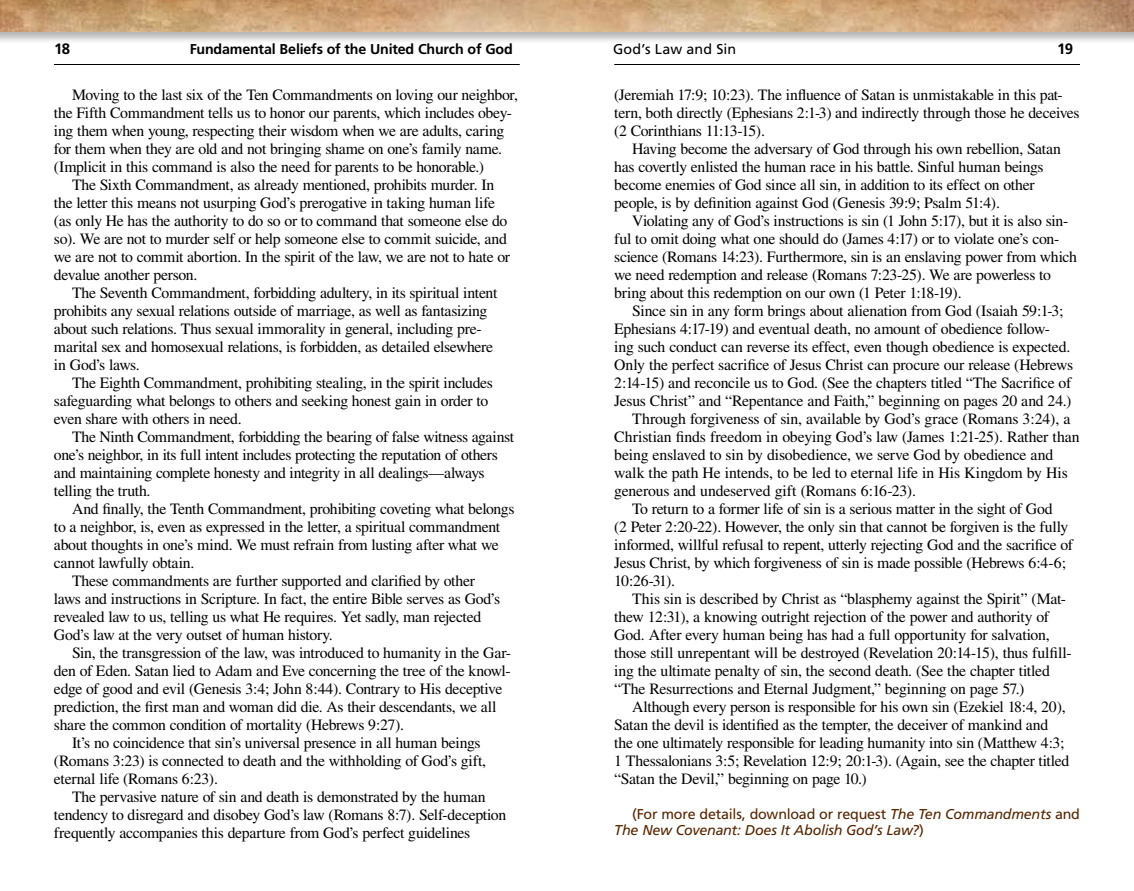
<style>
.page{position:relative;width:1134px;height:891px;background:#fff}
.page>*{position:absolute;margin:0;border:0;box-sizing:border-box;transform-origin:0 0}
.t1{font:15.75px/18px "Times";letter-spacing:-.02em;color:#000}
.t2{font:700 15px "Frutiger";color:#000}
.t3{font:italic 14.25px/16.5px "Frutiger";letter-spacing:-.015em;color:#552500}
.t4{font:700 14.25px "Frutiger";letter-spacing:-.015em;color:#000}
.t5{font:14.25px "Frutiger";letter-spacing:.005em;color:#000}
.s1{font-style:normal}
</style>
<div class="page">
<hr style="left:54px;top:64px;width:466px;height:1px;background:#000">
<div style="left:0;top:0;width:567px;height:44px;background:#000;opacity:.3"></div>
<img style="left:0;top:0;width:567px;height:32px">
<hr style="left:614px;top:64px;width:466px;height:1px;background:#000">
<div style="left:567px;top:0;width:567px;height:44px;background:#000;opacity:.3"></div>
<svg style="left:567px;top:0;width:567px;height:32px;background:#cea67d"></svg>
<p class="t5" style="left:613px;top:41px;width:125px">God’s Law and Sin</p>
<p class="t2" style="left:54px;top:40px;width:18px">18</p>
<p class="t4" style="left:190px;top:41px;width:325px">Fundamental Beliefs of the United Church of God</p>
<p class="t2" style="left:1057px;top:40px;width:18px">19</p>
<p class="t1" style="left:54px;top:86px;width:465px;text-indent:18px">Moving to the last six of the Ten Commandments on loving our neighbor, the Fifth Commandment tells us to honor our parents, which includes obey&shy;ing them when young, respecting their wisdom when we are adults, caring for them when they are old and not bringing shame on one’s family name. (Implicit in this command is also the need for parents to be honorable.)</p>
<p class="t1" style="left:54px;top:176px;width:458px;text-indent:18px">The Sixth Commandment, as already mentioned, prohibits murder. In the letter this means not usurping God’s prerogative in taking human life (as only He has the authority to do so or to command that someone else do so). We are not to murder self or help someone else to commit suicide, and we are not to commit abortion. In the spirit of the law, we are not to hate or devalue another person.</p>
<p class="t1" style="left:54px;top:284px;width:445px;text-indent:18px">The Seventh Commandment, forbidding adultery, in its spiritual intent prohibits any sexual relations outside of marriage, as well as fantasizing about such relations. Thus sexual immorality in general, including pre&shy;marital sex and homosexual relations, is forbidden, as detailed elsewhere in God’s laws.</p>
<p class="t1" style="left:54px;top:374px;width:441px;text-indent:18px">The Eighth Commandment, prohibiting stealing, in the spirit includes safeguarding what belongs to others and seeking honest gain in order to even share with others in need.</p>
<p class="t1" style="left:54px;top:428px;width:462px;text-indent:18px">The Ninth Commandment, forbidding the bearing of false witness against one’s neighbor, in its full intent includes protecting the reputation of others and maintaining complete honesty and integrity in all dealings—always telling the truth.</p>
<p class="t1" style="left:72px;top:500px;width:444px">And finally, the Tenth Commandment, prohibiting coveting what belongs</p>
<p class="t1" style="left:54px;top:518px;width:448px">to a neighbor, is, even as expressed in the letter, a spiritual commandment</p>
<p class="t1" style="left:54px;top:536px;width:446px">about thoughts in one’s mind. We must refrain from lusting after what we</p>
<p class="t1" style="left:54px;top:554px;width:142px">cannot lawfully obtain.</p>
<p class="t1" style="left:72px;top:572px;width:404px">These commandments are further supported and clarified by other</p>
<p class="t1" style="left:54px;top:590px;width:448px">laws and instructions in Scripture. In fact, the entire Bible serves as God’s</p>
<p class="t1" style="left:54px;top:608px;width:429px">revealed law to us, telling us what He requires. Yet sadly, man rejected</p>
<p class="t1" style="left:54px;top:626px;width:280px">God’s law at the very outset of human history.</p>
<p class="t1" style="left:72px;top:644px;width:440px">Sin, the transgression of the law, was introduced to humanity in the Gar-</p>
<p class="t1" style="left:54px;top:662px;width:458px">den of Eden. Satan lied to Adam and Eve concerning the tree of the knowl-</p>
<p class="t1" style="left:54px;top:680px;width:450px">edge of good and evil (Genesis 3:4; John 8:44). Contrary to His deceptive</p>
<p class="t1" style="left:54px;top:698px;width:444px">prediction, the first man and woman did die. As their descendants, we all</p>
<p class="t1" style="left:54px;top:716px;width:352px">share the common condition of mortality (Hebrews 9:27).</p>
<p class="t1" style="left:72px;top:734px;width:410px">It’s no coincidence that sin’s universal presence in all human beings</p>
<p class="t1" style="left:54px;top:752px;width:434px">(Romans 3:23) is connected to death and the withholding of God’s gift,</p>
<p class="t1" style="left:54px;top:770px;width:165px">eternal life (Romans 6:23).</p>
<p class="t1" style="left:72px;top:788px;width:415px">The pervasive nature of sin and death is demonstrated by the human</p>
<p class="t1" style="left:54px;top:806px;width:454px">tendency to disregard and disobey God’s law (Romans 8:7). Self-deception</p>
<p class="t1" style="left:54px;top:824px;width:418px">frequently accompanies this departure from God’s perfect guidelines</p>
<p class="t1" style="left:614px;top:86px;width:467px">(Jeremiah 17:9; 10:23). The influence of Satan is unmistakable in this pat&shy;tern, both directly (Ephesians 2:1-3) and indirectly through those he deceives (2 Corinthians 11:13-15).</p>
<p class="t1" style="left:614px;top:140px;width:448px;text-indent:18px">Having become the adversary of God through his own rebellion, Satan has covertly enlisted the human race in his battle. Sinful human beings become enemies of God since all sin, in addition to its effect on other people, is by definition against God (Genesis 39:9; Psalm 51:4).</p>
<p class="t1" style="left:614px;top:212px;width:464px;text-indent:18px">Violating any of God’s instructions is sin (1 John 5:17), but it is also sin&shy;ful to omit doing what one should do (James 4:17) or to violate one’s con&shy;science (Romans 14:23). Furthermore, sin is an enslaving power from which we need redemption and release (Romans 7:23-25). We are powerless to bring about this redemption on our own (1 Peter 1:18-19).</p>
<p class="t1" style="left:632px;top:302px;width:433px">Since sin in any form brings about alienation from God (Isaiah 59:1-3;</p>
<p class="t1" style="left:614px;top:320px;width:437px">Ephesians 4:17-19) and eventual death, no amount of obedience follow-</p>
<p class="t1" style="left:614px;top:338px;width:458px">ing such conduct can reverse its effect, even though obedience is expected.</p>
<p class="t1" style="left:614px;top:356px;width:460px">Only the perfect sacrifice of Jesus Christ can procure our release (Hebrews</p>
<p class="t1" style="left:614px;top:374px;width:459px">2:14-15) and reconcile us to God. (See the chapters titled “The Sacrifice of</p>
<p class="t1" style="left:614px;top:392px;width:459px">Jesus Christ” and “Repentance and Faith,” beginning on pages 20 and 24.)</p>
<p class="t1" style="left:632px;top:410px;width:440px">Through forgiveness of sin, available by God’s grace (Romans 3:24), a</p>
<p class="t1" style="left:614px;top:428px;width:467px">Christian finds freedom in obeying God’s law (James 1:21-25). Rather than</p>
<p class="t1" style="left:614px;top:446px;width:440px">being enslaved to sin by disobedience, we serve God by obedience and</p>
<p class="t1" style="left:614px;top:464px;width:455px">walk the path He intends, to be led to eternal life in His Kingdom by His</p>
<p class="t1" style="left:614px;top:482px;width:303px">generous and undeserved gift (Romans 6:16-23).</p>
<p class="t1" style="left:632px;top:500px;width:422px">To return to a former life of sin is a serious matter in the sight of God</p>
<p class="t1" style="left:614px;top:518px;width:456px">(2 Peter 2:20-22). However, the only sin that cannot be forgiven is the fully</p>
<p class="t1" style="left:614px;top:536px;width:460px">informed, willful refusal to repent, utterly rejecting God and the sacrifice of</p>
<p class="t1" style="left:614px;top:554px;width:453px">Jesus Christ, by which forgiveness of sin is made possible (Hebrews 6:4-6;</p>
<p class="t1" style="left:614px;top:572px;width:62px">10:26-31).</p>
<p class="t1" style="left:632px;top:590px;width:435px">This sin is described by Christ as “blasphemy against the Spirit” (Mat-</p>
<p class="t1" style="left:614px;top:608px;width:436px">thew 12:31), a knowing outright rejection of the power and authority of</p>
<p class="t1" style="left:614px;top:626px;width:437px">God. After every human being has had a full opportunity for salvation,</p>
<p class="t1" style="left:614px;top:644px;width:459px">those still unrepentant will be destroyed (Revelation 20:14-15), thus fulfill-</p>
<p class="t1" style="left:614px;top:662px;width:437px">ing the ultimate penalty of sin, the second death. (See the chapter titled</p>
<p class="t1" style="left:614px;top:680px;width:412px">“The Resurrections and Eternal Judgment,” beginning on page 57.)</p>
<p class="t1" style="left:632px;top:698px;width:435px">Although every person is responsible for his own sin (Ezekiel 18:4, 20),</p>
<p class="t1" style="left:614px;top:716px;width:436px">Satan the devil is identified as the tempter, the deceiver of mankind and</p>
<p class="t1" style="left:614px;top:734px;width:452px">the one ultimately responsible for leading humanity into sin (Matthew 4:3;</p>
<p class="t1" style="left:614px;top:752px;width:457px">1 Thessalonians 3:5; Revelation 12:9; 20:1-3). (Again, see the chapter titled</p>
<p class="t1" style="left:614px;top:770px;width:254px">“Satan the Devil,” beginning on page 10.)</p>
<p class="t3" style="left:614px;top:805px;width:467px;text-indent:18px"><span class="s1">(For more details, download or request</span> The Ten Commandments <span class="s1">and<br></span>The New Covenant: Does It Abolish God’s Law?<span class="s1">)</span></p>
</div>
